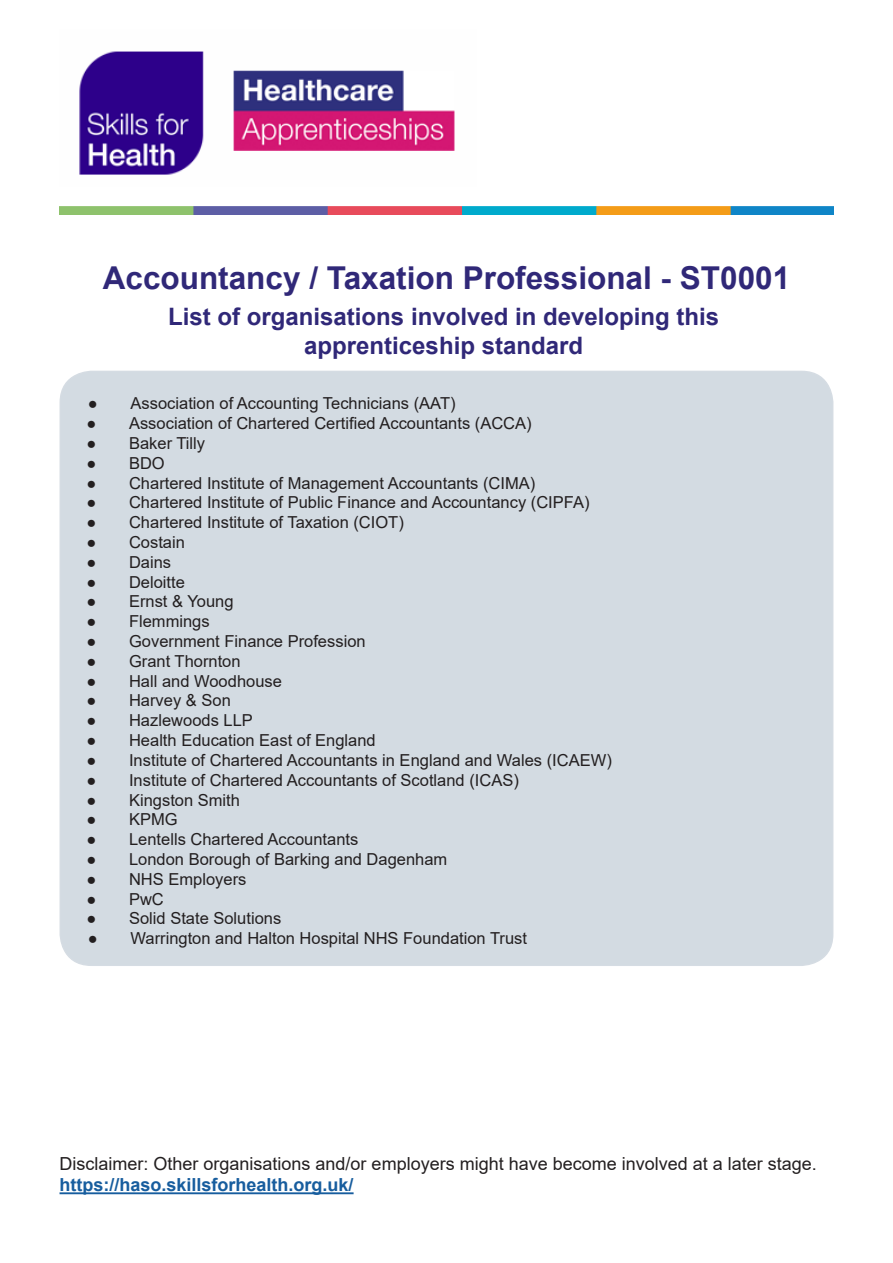
<style>
.page{position:relative;width:893px;height:1263px;background:#fff}
.page>*{position:absolute;margin:0;border:0;box-sizing:border-box;transform-origin:0 0}
.Heading_one{font:700 31.5px "Arial";color:#302878}
.Heading_two{font:700 24px/28.8px "Arial";color:#302878;text-align:center}
.Body_text{font:18px "Arial";color:#231f20}
.Heading_three_HASO{font:700 18px "Arial";color:#175d9e}
.t1{font:16.5px "Arial";color:#231f20}
.s1{font-weight:700}
</style>
<div class="page">
<img style="left:79px;top:51px;width:376px;height:124px">
<img style="left:60px;top:207px;width:773px;height:7px">
<div style="left:60px;top:371px;width:773px;height:594px;background:#d3dbe2;border-radius:31px"></div>
<hr style="left:60px;top:1192px;width:294px;height:2px;background:#175d9e">
<p class="Heading_one" style="left:103px;top:255px;width:689px">Accountancy / Taxation Professional - ST0001</p>
<p class="Heading_two" style="left:168px;top:303px;width:552px">List of organisations involved in developing this apprenticeship standard</p>
<p class="t1" style="left:88px;top:392px;width:369px"><span class="s1">●</span> Association of Accounting Technicians (AAT)</p>
<p class="t1" style="left:86px;top:412px;width:447px"><span class="s1">●</span> Association of Chartered Certified Accountants (ACCA)</p>
<p class="t1" style="left:86px;top:432px;width:120px"><span class="s1">●</span> Baker Tilly</p>
<p class="t1" style="left:86px;top:452px;width:80px"><span class="s1">●</span> BDO</p>
<p class="t1" style="left:86px;top:471px;width:450px"><span class="s1">●</span> Chartered Institute of Management Accountants (CIMA)</p>
<p class="t1" style="left:86px;top:491px;width:505px"><span class="s1">●</span> Chartered Institute of Public Finance and Accountancy (CIPFA)</p>
<p class="t1" style="left:86px;top:511px;width:319px"><span class="s1">●</span> Chartered Institute of Taxation (CIOT)</p>
<p class="t1" style="left:86px;top:531px;width:100px"><span class="s1">●</span> Costain</p>
<p class="t1" style="left:86px;top:551px;width:86px"><span class="s1">●</span> Dains</p>
<p class="t1" style="left:86px;top:570px;width:100px"><span class="s1">●</span> Deloitte</p>
<p class="t1" style="left:86px;top:590px;width:149px"><span class="s1">●</span> Ernst &amp; Young</p>
<p class="t1" style="left:86px;top:610px;width:125px"><span class="s1">●</span> Flemmings</p>
<p class="t1" style="left:86px;top:630px;width:281px"><span class="s1">●</span> Government Finance Profession</p>
<p class="t1" style="left:86px;top:650px;width:156px"><span class="s1">●</span> Grant Thornton</p>
<p class="t1" style="left:86px;top:669px;width:197px"><span class="s1">●</span> Hall and Woodhouse</p>
<p class="t1" style="left:86px;top:689px;width:146px"><span class="s1">●</span> Harvey &amp; Son</p>
<p class="t1" style="left:86px;top:709px;width:168px"><span class="s1">●</span> Hazlewoods LLP</p>
<p class="t1" style="left:86px;top:729px;width:291px"><span class="s1">●</span> Health Education East of England</p>
<p class="t1" style="left:86px;top:749px;width:527px"><span class="s1">●</span> Institute of Chartered Accountants in England and Wales (ICAEW)</p>
<p class="t1" style="left:86px;top:768px;width:434px"><span class="s1">●</span> Institute of Chartered Accountants of Scotland (ICAS)</p>
<p class="t1" style="left:86px;top:788px;width:155px"><span class="s1">●</span> Kingston Smith</p>
<p class="t1" style="left:86px;top:808px;width:93px"><span class="s1">●</span> KPMG</p>
<p class="t1" style="left:86px;top:828px;width:274px"><span class="s1">●</span> Lentells Chartered Accountants</p>
<p class="t1" style="left:86px;top:848px;width:362px"><span class="s1">●</span> London Borough of Barking and Dagenham</p>
<p class="t1" style="left:86px;top:867px;width:162px"><span class="s1">●</span> NHS Employers</p>
<p class="t1" style="left:86px;top:887px;width:79px"><span class="s1">●</span> PwC</p>
<p class="t1" style="left:86px;top:907px;width:196px"><span class="s1">●</span> Solid State Solutions</p>
<p class="t1" style="left:88px;top:927px;width:441px"><span class="s1">●</span> Warrington and Halton Hospital NHS Foundation Trust</p>
<p class="Body_text" style="left:60px;top:1151px;width:759px">Disclaimer: Other organisations and/or employers might have become involved at a later stage.</p>
<p class="Heading_three_HASO" style="left:60px;top:1172px;width:296px">https://haso.skillsforhealth.org.uk/</p>
</div>
